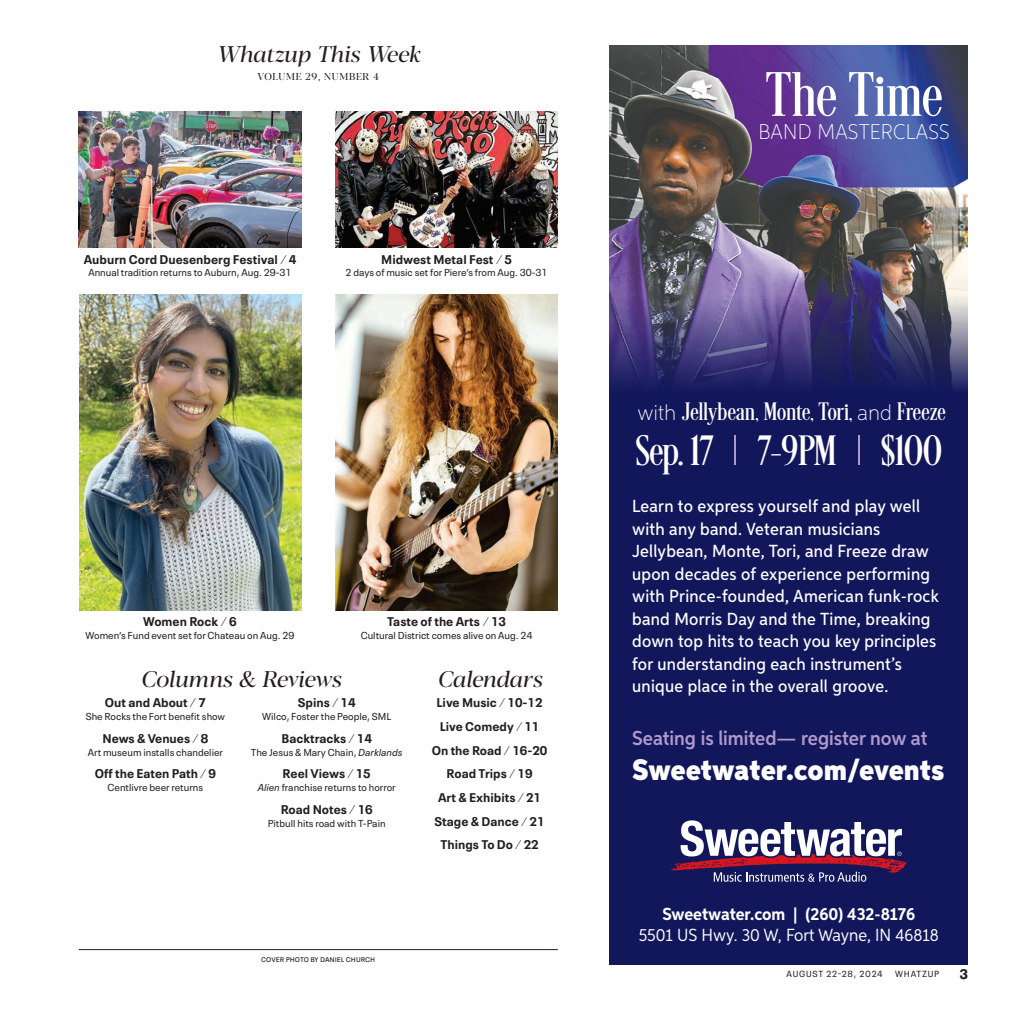
<style>
.page{position:relative;width:1013px;height:1025px;background:#fff}
.page>*{position:absolute;margin:0;border:0;box-sizing:border-box;transform-origin:0 0}
.t1{font:64.62px "Desire Pro";letter-spacing:.02em;color:#fff}
.t2{font:43.75px "Desire Pro";color:#fff}
.t3{font:900 29.75px "Aspira Nar";color:#fff}
.t4{font:26px "Desire Pro";letter-spacing:.02em;color:#fff}
.t5{font:italic 22.5px "Blacker Display";color:#231f20}
.t6{font:100 21.38px "Aspira Nar";letter-spacing:.015em;color:#fff}
.t7{font:600 20.25px "Aspira Nar";color:#b09ac9}
.t8{font:500 17.5px/22.5px "Aspira Nar";letter-spacing:.015em;color:#fff}
.t9{font:17.5px "Aspira Nar";color:#fff}
.t10{font:700 17.5px "Aspira Nar";color:#fff}
.t11{font:900 13.75px "Neue Plak Text";color:#231f20}
.t12{font:700 12.5px/23.6px "Neue Plak Text";color:#231f20;text-align:center}
.t13{font:10px "Neue Plak Text";color:#231f20}
.t14{font:10px "Blacker Display";letter-spacing:.07em;color:#231f20}
.t15{font:8.75px "Neue Plak Text";letter-spacing:.09em;color:#231f20}
.t16{font:8.12px "Neue Plak Text";color:#231f20}
.s1{font-weight:100}
.s2{font-style:italic}
.s3{font-family:"Aspira Nar";font-weight:100;font-size:21.62px}
.s4{color:#b09ac9}
</style>
<div class="page">
<hr style="left:79px;top:949px;width:479px;height:1px;background:#231f20">
<img style="left:79px;top:295px;width:222px;height:315px">
<img style="left:335px;top:112px;width:223px;height:135px">
<img style="left:79px;top:112px;width:222px;height:135px">
<div style="left:609px;top:193px;width:359px;height:770px;background:#12175c"></div>
<img style="left:609px;top:46px;width:359px;height:343px">
<svg style="left:671px;top:820px;width:235px;height:61px"></svg>
<img style="left:335px;top:295px;width:223px;height:315px">
<h3 class="t5" style="left:216px;top:41px;width:205px">Whatzup This Week</h3>
<p class="t14" style="left:257px;top:70px;width:123px">VOLUME 29, NUMBER 4</p>
<p class="t12" style="left:84px;top:246px;width:214px">Auburn Cord Duesenberg Festival <span class="s1">⁄</span> 4</p>
<p class="t13" style="left:88px;top:265px;width:205px">Annual tradition returns to Auburn, Aug. 29-31</p>
<p class="t12" style="left:381px;top:246px;width:132px">Midwest Metal Fest <span class="s1">⁄</span> 5</p>
<p class="t13" style="left:345px;top:265px;width:203px">2 days of music set for Piere’s from Aug. 30-31</p>
<p class="t12" style="left:143px;top:608px;width:95px">Women Rock <span class="s1">⁄</span> 6</p>
<p class="t13" style="left:86px;top:627px;width:210px">Women’s Fund event set for Chateau on Aug. 29</p>
<p class="t12" style="left:387px;top:608px;width:120px">Taste of the Arts <span class="s1">⁄</span> 13</p>
<p class="t13" style="left:361px;top:627px;width:173px">Cultural District comes alive on Aug. 24</p>
<h3 class="t5" style="left:141px;top:665px;width:202px">Columns &amp; Reviews</h3>
<h3 class="t5" style="left:437px;top:665px;width:106px">Calendars</h3>
<p class="t12" style="left:105px;top:689px;width:102px">Out and About <span class="s1">⁄</span> 7</p>
<p class="t13" style="left:86px;top:708px;width:141px">She Rocks the Fort benefit show</p>
<p class="t12" style="left:102px;top:725px;width:107px">News &amp; Venues <span class="s1">⁄</span> 8</p>
<p class="t13" style="left:88px;top:743px;width:137px">Art museum installs chandelier</p>
<p class="t12" style="left:95px;top:760px;width:123px">Off the Eaten Path <span class="s1">⁄</span> 9</p>
<p class="t13" style="left:108px;top:779px;width:97px">Centlivre beer returns</p>
<p class="t12" style="left:298px;top:689px;width:59px">Spins <span class="s1">⁄</span> 14</p>
<p class="t13" style="left:262px;top:708px;width:130px">Wilco, Foster the People, SML</p>
<p class="t12" style="left:281px;top:725px;width:92px">Backtracks <span class="s1">⁄</span> 14</p>
<p class="t13" style="left:251px;top:743px;width:153px">The Jesus &amp; Mary Chain, <span class="s2">Darklands</span></p>
<p class="t12" style="left:283px;top:760px;width:90px">Reel Views <span class="s1">⁄</span> 15</p>
<p class="t13" style="left:258px;top:779px;width:139px"><span class="s2">Alien</span> franchise returns to horror</p>
<p class="t12" style="left:281px;top:796px;width:93px">Road Notes <span class="s1">⁄</span> 16</p>
<p class="t13" style="left:268px;top:815px;width:119px">Pitbull hits road with T-Pain</p>
<p class="t12" style="left:432px;top:689px;width:117px">Live Music <span class="s1">⁄</span> 10-12<br>Live Comedy <span class="s1">⁄</span> 11<br>On the Road <span class="s1">⁄</span> 16-20<br>Road Trips <span class="s1">⁄</span> 19<br>Art &amp; Exhibits <span class="s1">⁄</span> 21<br>Stage &amp; Dance <span class="s1">⁄</span> 21<br>Things To Do <span class="s1">⁄</span> 22</p>
<p class="t16" style="left:261px;top:951px;width:116px">Cover photo by Daniel Church</p>
<h1 class="t1" style="left:766px;top:56px;width:177px">The Time</h1>
<h3 class="t6" style="left:758px;top:118px;width:193px">BAND MASTERCLASS</h3>
<h3 class="t4" style="left:637px;top:396px;width:309px"><span class="s3">with</span> Jellybean, Monte, Tori, <span class="s3">and</span> Freeze</h3>
<h2 class="t2" style="left:636px;top:424px;width:306px">Sep. 17 <span class="s4">|</span> 7–9PM <span class="s4">|</span> $100</h2>
<p class="t8" style="left:632px;top:494px;width:308px">Learn to express yourself and play well with any band. Veteran musicians Jellybean, Monte, Tori, and Freeze draw upon decades of experience performing with Prince-founded, American funk-rock band Morris Day and the Time, breaking down top hits to teach you key principles for understanding each instrument’s unique place in the overall groove.</p>
<h3 class="t7" style="left:632px;top:725px;width:297px">Seating is limited— register now at</h3>
<h3 class="t3" style="left:632px;top:751px;width:314px">Sweetwater.com/events</h3>
<h3 class="t10" style="left:662px;top:903px;width:254px">Sweetwater.com | (260) 432-8176</h3>
<h3 class="t9" style="left:638px;top:924px;width:301px">5501 US Hwy. 30 W, Fort Wayne, IN 46818</h3>
<p class="t15" style="left:786px;top:967px;width:97px">AUGUST 22-28, 2024</p>
<p class="t15" style="left:895px;top:967px;width:45px">WHATZUP</p>
<h3 class="t11" style="left:959px;top:962px;width:10px">3</h3>
</div>
